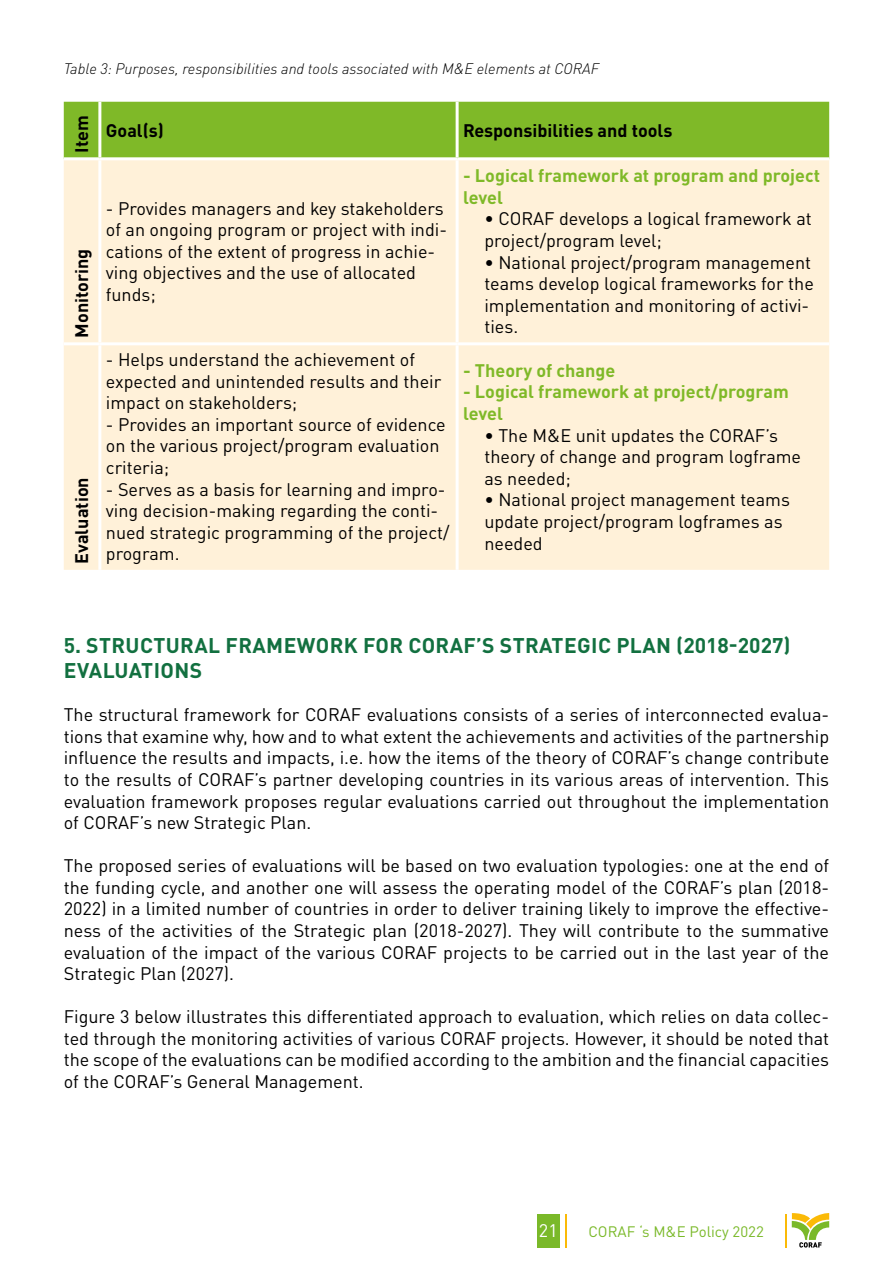
<style>
.page{position:relative;width:893px;height:1263px;background:#fff}
.page>*{position:absolute;margin:0;border:0;box-sizing:border-box;transform-origin:0 0}
.t1{font:700 21px/25.2px "DIN Pro";letter-spacing:.02em;color:#127040}
.t2{font:18px/21.6px "DIN Pro";color:#000}
.t3{font:700 18px/21.6px "DIN Pro";color:#7fb928}
.t4{font:700 18px "DIN Pro";color:#000}
.t5{font:18px "DIN Pro";color:#fff}
.t6{font:italic 300 15px "DIN Pro";color:#000}
.t7{font:15px "DIN Pro";color:#7ab929}
</style>
<div class="page">
<svg style="left:792px;top:1213px;width:37px;height:34px"></svg>
<hr style="left:565px;top:1214px;width:1px;height:34px;background:#fbba07">
<hr style="left:785px;top:1214px;width:2px;height:34px;background:#fbba07">
<div style="left:537px;top:1214px;width:23px;height:34px;background:#7ab929"></div>
<div style="left:64px;top:102px;width:765px;height:55px;background:#7fb928"></div>
<div style="left:64px;top:160px;width:765px;height:410px;background:#fff1d9"></div>
<hr style="left:98px;top:102px;width:3px;height:55px;background:#fff">
<hr style="left:456px;top:102px;width:3px;height:55px;background:#fff">
<hr style="left:98px;top:160px;width:3px;height:182px;background:#fff">
<hr style="left:456px;top:160px;width:3px;height:182px;background:#fff">
<hr style="left:64px;top:342px;width:36px;height:3px;background:#fff">
<hr style="left:100px;top:342px;width:357px;height:3px;background:#fff">
<hr style="left:98px;top:345px;width:3px;height:225px;background:#fff">
<hr style="left:457px;top:342px;width:372px;height:3px;background:#fff">
<hr style="left:456px;top:345px;width:3px;height:225px;background:#fff">
<p class="t6" style="left:64px;top:58px;width:537px">Table 3: Purposes, responsibilities and tools associated with M&amp;E elements at CORAF</p>
<p class="t4" style="left:67px;top:153px;width:39px;rotate:-90deg">Item</p>
<p class="t4" style="left:106px;top:115px;width:60px">Goal(s)</p>
<p class="t4" style="left:463px;top:115px;width:211px">Responsibilities and tools</p>
<p class="t4" style="left:67px;top:338px;width:91px;rotate:-90deg">Monitoring</p>
<p class="t4" style="left:67px;top:564px;width:88px;rotate:-90deg">Evaluation</p>
<p class="t2" style="left:106px;top:195px;width:343px">- Provides managers and key stakeholders of an ongoing program or project with indi&shy;cations of the extent of progress in achie&shy;ving objectives and the use of allocated funds;</p>
<p class="t2" style="left:106px;top:347px;width:337px">- Helps understand the achievement of expected and unintended results and their impact on stakeholders;</p>
<p class="t2" style="left:106px;top:412px;width:341px">- Provides an important source of evidence on the various project/program evaluation criteria;</p>
<p class="t2" style="left:106px;top:477px;width:345px">- Serves as a basis for learning and impro&shy;ving decision-making regarding the conti&shy;nued strategic programming of the project/ program.</p>
<p class="t3" style="left:463px;top:163px;width:358px">- Logical framework at program and project level</p>
<p class="t2" style="left:484px;top:206px;width:329px">• CORAF develops a logical framework at project/program level;</p>
<p class="t2" style="left:484px;top:249px;width:331px">• National project/program management teams develop logical frameworks for the implementation and monitoring of activi&shy;ties.</p>
<p class="t3" style="left:463px;top:357px;width:154px">- Theory of change</p>
<p class="t3" style="left:463px;top:379px;width:327px">- Logical framework at project/program level</p>
<p class="t2" style="left:484px;top:423px;width:318px">• The M&amp;E unit updates the CORAF’s theory of change and program logframe as needed;</p>
<p class="t2" style="left:484px;top:487px;width:307px">• National project management teams update project/program logframes as needed</p>
<p class="t1" style="left:64px;top:630px;width:728px">5. STRUCTURAL FRAMEWORK FOR CORAF’S STRATEGIC PLAN (2018-2027)<br>EVALUATIONS</p>
<p class="t2" style="left:64px;top:702px;width:767px;text-align:justify">The structural framework for CORAF evaluations consists of a series of interconnected evalua&shy;tions that examine why, how and to what extent the achievements and activities of the partnership influence the results and impacts, i.e. how the items of the theory of CORAF’s change contribute to the results of CORAF’s partner developing countries in its various areas of intervention. This evaluation framework proposes regular evaluations carried out throughout the implementation of CORAF’s new Strategic Plan.</p>
<p class="t2" style="left:64px;top:853px;width:767px;text-align:justify">The proposed series of evaluations will be based on two evaluation typologies: one at the end of the funding cycle, and another one will assess the operating model of the CORAF’s plan (2018- 2022) in a limited number of countries in order to deliver training likely to improve the effective&shy;ness of the activities of the Strategic plan (2018-2027). They will contribute to the summative evaluation of the impact of the various CORAF projects to be carried out in the last year of the Strategic Plan (2027).</p>
<p class="t2" style="left:64px;top:1004px;width:767px;text-align:justify">Figure 3 below illustrates this differentiated approach to evaluation, which relies on data collec&shy;ted through the monitoring activities of various CORAF projects. However, it should be noted that the scope of the evaluations can be modified according to the ambition and the financial capacities of the CORAF’s General Management.</p>
<p class="t5" style="left:539px;top:1217px;width:20px">21</p>
<p class="t7" style="left:588px;top:1219px;width:177px">CORAF ‘s M&amp;E Policy 2022</p>
</div>
